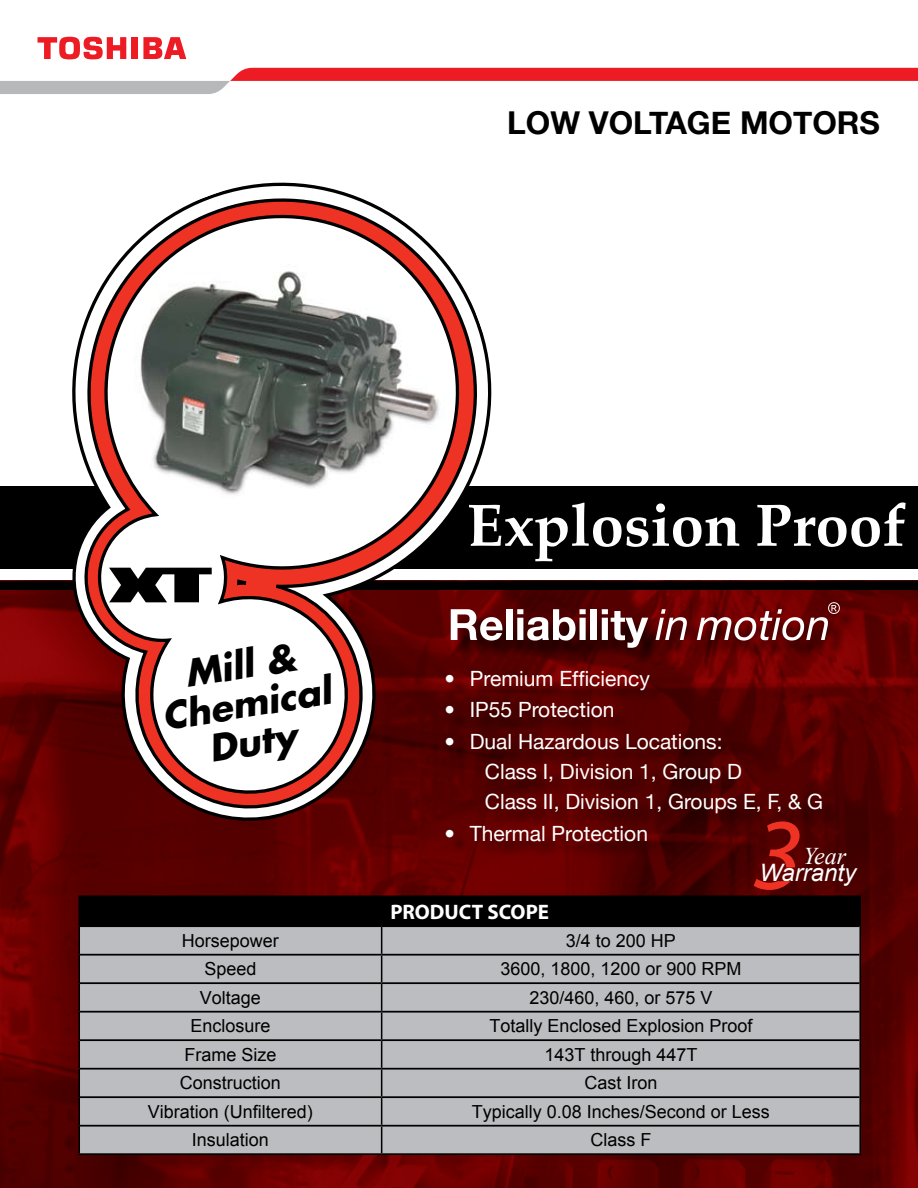
<style>
.page{position:relative;width:918px;height:1188px;background:#fff}
.page>*{position:absolute;margin:0;border:0;box-sizing:border-box;transform-origin:0 0}
.t1{font:700 60px "Palatino";color:#fff}
.t2{font:italic 700 36.3px/39px "Futura";color:#000;text-align:center}
.t3{font:700 31.5px "Helvetica Neue";color:#000}
.t4{font:italic 24px "Arial";color:#fff}
.t5{font:italic 24px "Times New Roman";color:#fff}
.t6{font:21px/30px "Helvetica Neue";color:#fff}
.t7{font:700 21px "Myriad Pro";color:#fff}
.t8{font:18px "Arial";color:#000}
</style>
<div class="page">
<img style="left:0;top:580px;width:918px;height:608px">
<div style="left:0;top:486px;width:918px;height:83px;background:#000"></div>
<div style="left:0;top:582px;width:918px;height:8px;background:#000"></div>
<svg style="left:45px;top:580px;width:460px;height:256px"></svg>
<svg style="left:63px;top:182px;width:439px;height:640px"></svg>
<svg style="left:82px;top:192px;width:400px;height:613px"></svg>
<svg style="left:109px;top:568px;width:103px;height:35px"></svg>
<div style="left:132px;top:37px;width:6px;height:22px;background:#ed1c24"></div>
<svg style="left:143px;top:37px;width:43px;height:22px"></svg>
<svg style="left:38px;top:37px;width:88px;height:23px"></svg>
<svg style="left:0;top:68px;width:918px;height:26px"></svg>
<div style="left:453px;top:604px;width:405px;height:61px;background:#000;opacity:.75"></div>
<svg style="left:451px;top:609px;width:52px;height:32px"></svg>
<div style="left:506px;top:609px;width:6px;height:31px;background:#fff"></div>
<svg style="left:517px;top:609px;width:69px;height:32px"></svg>
<div style="left:591px;top:609px;width:6px;height:31px;background:#fff"></div>
<svg style="left:602px;top:609px;width:46px;height:39px"></svg>
<svg style="left:656px;top:609px;width:31px;height:31px"></svg>
<svg style="left:697px;top:602px;width:143px;height:39px"></svg>
<div style="left:448px;top:673px;width:391px;height:186px;background:#000;opacity:.56"></div>
<div style="left:79px;top:896px;width:781px;height:30px;background:#000"></div>
<div style="left:80px;top:927px;width:779px;height:226px;background:#bcbdc0"></div>
<hr style="left:78px;top:896px;width:304px;height:1px;background:#000">
<hr style="left:382px;top:896px;width:479px;height:1px;background:#000">
<hr style="left:80px;top:925px;width:302px;height:2px;background:#000">
<hr style="left:382px;top:925px;width:477px;height:2px;background:#000">
<hr style="left:80px;top:954px;width:302px;height:2px;background:#000">
<hr style="left:382px;top:954px;width:477px;height:2px;background:#000">
<hr style="left:80px;top:982px;width:302px;height:2px;background:#000">
<hr style="left:382px;top:982px;width:477px;height:2px;background:#000">
<hr style="left:80px;top:1011px;width:302px;height:2px;background:#000">
<hr style="left:382px;top:1011px;width:477px;height:2px;background:#000">
<hr style="left:80px;top:1039px;width:302px;height:2px;background:#000">
<hr style="left:382px;top:1039px;width:477px;height:2px;background:#000">
<hr style="left:80px;top:1068px;width:302px;height:2px;background:#000">
<hr style="left:382px;top:1068px;width:477px;height:2px;background:#000">
<hr style="left:80px;top:1096px;width:302px;height:2px;background:#000">
<hr style="left:382px;top:1096px;width:477px;height:2px;background:#000">
<hr style="left:80px;top:1125px;width:302px;height:2px;background:#000">
<hr style="left:382px;top:1125px;width:477px;height:2px;background:#000">
<hr style="left:78px;top:1153px;width:304px;height:2px;background:#000">
<hr style="left:382px;top:1153px;width:479px;height:2px;background:#000">
<hr style="left:78px;top:897px;width:2px;height:29px;background:#000">
<hr style="left:859px;top:897px;width:2px;height:29px;background:#000">
<hr style="left:78px;top:926px;width:2px;height:29px;background:#000">
<hr style="left:859px;top:926px;width:2px;height:29px;background:#000">
<hr style="left:78px;top:955px;width:2px;height:28px;background:#000">
<hr style="left:859px;top:955px;width:2px;height:28px;background:#000">
<hr style="left:78px;top:983px;width:2px;height:29px;background:#000">
<hr style="left:859px;top:983px;width:2px;height:29px;background:#000">
<hr style="left:78px;top:1012px;width:2px;height:28px;background:#000">
<hr style="left:859px;top:1012px;width:2px;height:28px;background:#000">
<hr style="left:78px;top:1040px;width:2px;height:29px;background:#000">
<hr style="left:859px;top:1040px;width:2px;height:29px;background:#000">
<hr style="left:78px;top:1069px;width:2px;height:28px;background:#000">
<hr style="left:859px;top:1069px;width:2px;height:28px;background:#000">
<hr style="left:78px;top:1097px;width:2px;height:29px;background:#000">
<hr style="left:859px;top:1097px;width:2px;height:29px;background:#000">
<hr style="left:78px;top:1126px;width:2px;height:27px;background:#000">
<svg style="left:381px;top:927px;width:1px;height:226px"></svg>
<hr style="left:859px;top:1126px;width:2px;height:27px;background:#000">
<img style="left:118px;top:238px;width:330px;height:266px">
<svg style="left:754px;top:879px;width:36px;height:11px"></svg>
<svg style="left:767px;top:821px;width:33px;height:46px"></svg>
<h3 class="t3" style="left:507px;top:103px;width:374px">LOW VOLTAGE MOTORS</h3>
<h2 class="t2" style="left:153px;top:659px;width:172px;rotate:-9deg">Mill &amp;<br>Chemical<br>Duty</h2>
<h1 class="t1" style="left:467px;top:474px;width:440px">Explosion Proof</h1>
<p class="t6" style="left:444px;top:663px;width:207px">• Premium Efficiency</p>
<p class="t6" style="left:444px;top:695px;width:172px">• IP55 Protection</p>
<p class="t6" style="left:485px;top:726px;width:340px;text-indent:-41px">• Dual Hazardous Locations:<br>Class I, Division 1, Group D<br>Class II, Division 1, Groups E, F, &amp; G</p>
<p class="t6" style="left:444px;top:818px;width:205px">• Thermal Protection</p>
<p class="t7" style="left:390px;top:898px;width:160px">PRODUCT SCOPE</p>
<h3 class="t5" style="left:803px;top:839px;width:45px">Year</h3>
<h3 class="t4" style="left:759px;top:857px;width:98px">Warranty</h3>
<p class="t8" style="left:182px;top:929px;width:99px">Horsepower</p>
<p class="t8" style="left:566px;top:929px;width:112px">3/4 to 200 HP</p>
<p class="t8" style="left:204px;top:957px;width:54px">Speed</p>
<p class="t8" style="left:500px;top:957px;width:243px">3600, 1800, 1200 or 900 RPM</p>
<p class="t8" style="left:200px;top:986px;width:63px">Voltage</p>
<p class="t8" style="left:529px;top:986px;width:185px">230/460, 460, or 575 V</p>
<p class="t8" style="left:190px;top:1014px;width:82px">Enclosure</p>
<p class="t8" style="left:489px;top:1014px;width:265px">Totally Enclosed Explosion Proof</p>
<p class="t8" style="left:184px;top:1043px;width:94px">Frame Size</p>
<p class="t8" style="left:544px;top:1043px;width:155px">143T through 447T</p>
<p class="t8" style="left:180px;top:1071px;width:103px">Construction</p>
<p class="t8" style="left:584px;top:1071px;width:75px">Cast Iron</p>
<p class="t8" style="left:148px;top:1100px;width:167px">Vibration (Unfiltered)</p>
<p class="t8" style="left:472px;top:1100px;width:300px">Typically 0.08 Inches/Second or Less</p>
<p class="t8" style="left:192px;top:1128px;width:79px">Insulation</p>
<p class="t8" style="left:590px;top:1128px;width:63px">Class F</p>
</div>
